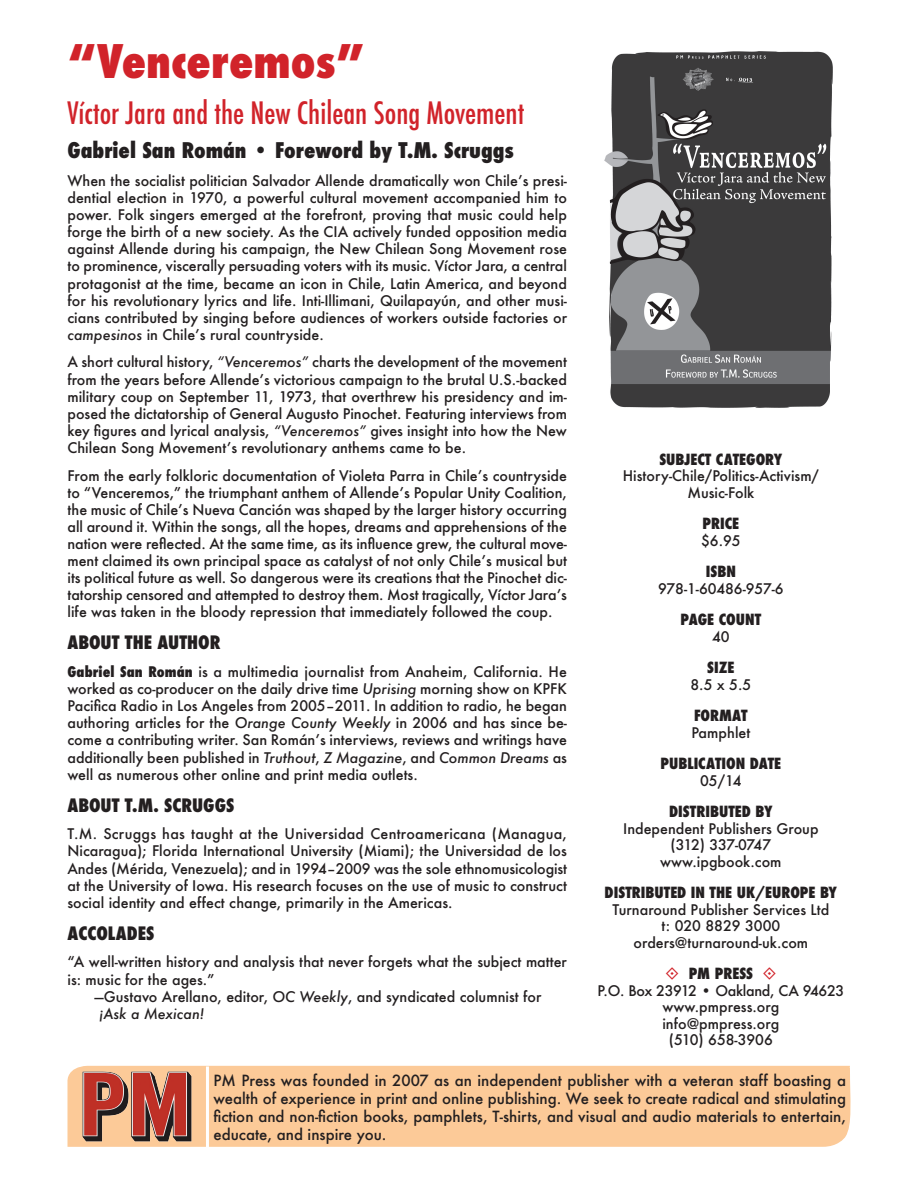
<style>
.page{position:relative;width:918px;height:1188px;background:#fff}
.page>*{position:absolute;margin:0;border:0;box-sizing:border-box;transform-origin:0 0}
.t1{font:800 condensed 45px "Futura";color:#d1232a}
.t2{font:500 condensed 30px "Futura";color:#d1232a}
.t3{font:800 condensed 21px "Futura";color:#231f20}
.t4{font:800 condensed 18px "Futura";color:#231f20}
.t5{font:500 15px/18px "Futura";color:#231f20;text-align:justify}
.t6{font:800 condensed 15px "Futura";color:#231f20}
.t7{font:500 14.25px/17.1px "Futura";color:#231f20;text-align:justify}
.t8{font:italic 500 14.25px "Futura";color:#231f20}
.s1{font-style:italic}
.s2{font-weight:800;font-stretch:condensed}
</style>
<div class="page">
<div style="left:67px;top:1065px;width:784px;height:82px;background:#fcca98"></div>
<hr style="left:206px;top:1066px;width:3px;height:82px;background:#fff">
<img style="left:70px;top:1066px;width:133px;height:81px">
<img style="left:604px;top:51px;width:229px;height:357px">
<h1 class="t1" style="left:68px;top:30px;width:299px">“Venceremos”</h1>
<h2 class="t2" style="left:68px;top:94px;width:458px">Víctor Jara and the New Chilean Song Movement</h2>
<h3 class="t3" style="left:68px;top:136px;width:448px">Gabriel San Román • Foreword by T.M. Scruggs</h3>
<p class="t7" style="left:68px;top:172px;width:501px">When the socialist politician Salvador Allende dramatically won Chile’s presi&shy;dential election in 1970, a powerful cultural movement accompanied him to power. Folk singers emerged at the forefront, proving that music could help forge the birth of a new society. As the CIA actively funded opposition media against Allende during his campaign, the New Chilean Song Movement rose to prominence, viscerally persuading voters with its music. Víctor Jara, a central protagonist at the time, became an icon in Chile, Latin America, and beyond for his revolutionary lyrics and life. Inti-Illimani, Quilapayún, and other musi&shy;cians contributed by singing before audiences of workers outside factories or <span class="s1">campesinos</span> in Chile’s rural countryside.</p>
<p class="t7" style="left:68px;top:353px;width:501px">A short cultural history, <span class="s1">“Venceremos”</span> charts the development of the movement from the years before Allende’s victorious campaign to the brutal U.S.-backed military coup on September 11, 1973, that overthrew his presidency and im&shy;posed the dictatorship of General Augusto Pinochet. Featuring interviews from key figures and lyrical analysis, <span class="s1">“Venceremos”</span> gives insight into how the New Chilean Song Movement’s revolutionary anthems came to be.</p>
<p class="t7" style="left:68px;top:466px;width:501px">From the early folkloric documentation of Violeta Parra in Chile’s countryside to “Venceremos,” the triumphant anthem of Allende’s Popular Unity Coalition, the music of Chile’s Nueva Canción was shaped by the larger history occurring all around it. Within the songs, all the hopes, dreams and apprehensions of the nation were reflected. At the same time, as its influence grew, the cultural move&shy;ment claimed its own principal space as catalyst of not only Chile’s musical but its political future as well. So dangerous were its creations that the Pinochet dic&shy;tatorship censored and attempted to destroy them. Most tragically, Víctor Jara’s life was taken in the bloody repression that immediately followed the coup.</p>
<p class="t4" style="left:68px;top:630px;width:155px">ABOUT THE AUTHOR</p>
<p class="t7" style="left:68px;top:663px;width:501px"><span class="s2">Gabriel San Román</span> is a multimedia journalist from Anaheim, California. He worked as co-producer on the daily drive time <span class="s1">Uprising</span> morning show on KPFK Pacifica Radio in Los Angeles from 2005–2011. In addition to radio, he began authoring articles for the <span class="s1">Orange County Weekly</span> in 2006 and has since be&shy;come a contributing writer. San Román’s interviews, reviews and writings have additionally been published in <span class="s1">Truthout</span>, <span class="s1">Z Magazine</span>, and <span class="s1">Common Dreams</span> as well as numerous other online and print media outlets.</p>
<p class="t4" style="left:68px;top:793px;width:168px">ABOUT T.M. SCRUGGS</p>
<p class="t7" style="left:68px;top:825px;width:501px">T.M. Scruggs has taught at the Universidad Centroamericana (Managua, Nicaragua); Florida International University (Miami); the Universidad de los Andes (Mérida, Venezuela); and in 1994–2009 was the sole ethnomusicologist at the University of Iowa. His research focuses on the use of music to construct social identity and effect change, primarily in the Americas.</p>
<p class="t4" style="left:68px;top:921px;width:88px">ACCOLADES</p>
<p class="t7" style="left:68px;top:953px;width:501px">“A well-written history and analysis that never forgets what the subject matter</p>
<p class="t7" style="left:68px;top:970px;width:148px">is: music for the ages.”</p>
<p class="t7" style="left:95px;top:988px;width:448px">—Gustavo Arellano, editor, <span class="s1">OC Weekly</span>, and syndicated columnist for</p>
<p class="t8" style="left:99px;top:1004px;width:107px">¡Ask a Mexican!</p>
<p class="t6" style="left:659px;top:449px;width:125px">SUBJECT CATEGORY</p>
<p class="t7" style="left:623px;top:468px;width:198px;line-height:16.5px;text-align:center">History-Chile/Politics-Activism/<br>Music-Folk</p>
<p class="t6" style="left:703px;top:514px;width:38px">PRICE</p>
<p class="t7" style="left:701px;top:532px;width:41px">$6.95</p>
<p class="t6" style="left:706px;top:562px;width:32px">ISBN</p>
<p class="t7" style="left:658px;top:580px;width:127px">978-1-60486-957-6</p>
<p class="t6" style="left:681px;top:610px;width:82px">PAGE COUNT</p>
<p class="t7" style="left:712px;top:628px;width:19px">40</p>
<p class="t6" style="left:707px;top:658px;width:29px">SIZE</p>
<p class="t7" style="left:691px;top:676px;width:62px">8.5 x 5.5</p>
<p class="t6" style="left:694px;top:706px;width:55px">FORMAT</p>
<p class="t7" style="left:691px;top:724px;width:61px">Pamphlet</p>
<p class="t6" style="left:661px;top:754px;width:122px">PUBLICATION DATE</p>
<p class="t7" style="left:700px;top:772px;width:43px">05/14</p>
<p class="t6" style="left:669px;top:802px;width:105px">DISTRIBUTED BY</p>
<p class="t7" style="left:623px;top:820px;width:197px;line-height:16.5px;text-align:center">Independent Publishers Group (312) 337-0747 www.ipgbook.com</p>
<p class="t6" style="left:605px;top:883px;width:234px">DISTRIBUTED IN THE UK/EUROPE BY</p>
<p class="t7" style="left:612px;top:901px;width:219px;line-height:16.5px;text-align:center">Turnaround Publisher Services Ltd t: 020 8829 3000 orders@turnaround-uk.com</p>
<p class="t6" style="left:689px;top:964px;width:66px">PM PRESS</p>
<p class="t7" style="left:597px;top:982px;width:248px;line-height:16.5px;text-align:center">P.O. Box 23912 • Oakland, CA 94623 www.pmpress.org<br>info@pmpress.org<br>(510) 658-3906</p>
<p class="t5" style="left:213px;top:1071px;width:634px">PM Press was founded in 2007 as an independent publisher with a veteran staff boasting a wealth of experience in print and online publishing. We seek to create radical and stimulating fiction and non-fiction books, pamphlets, T-shirts, and visual and audio materials to entertain, educate, and inspire you.</p>
</div>
